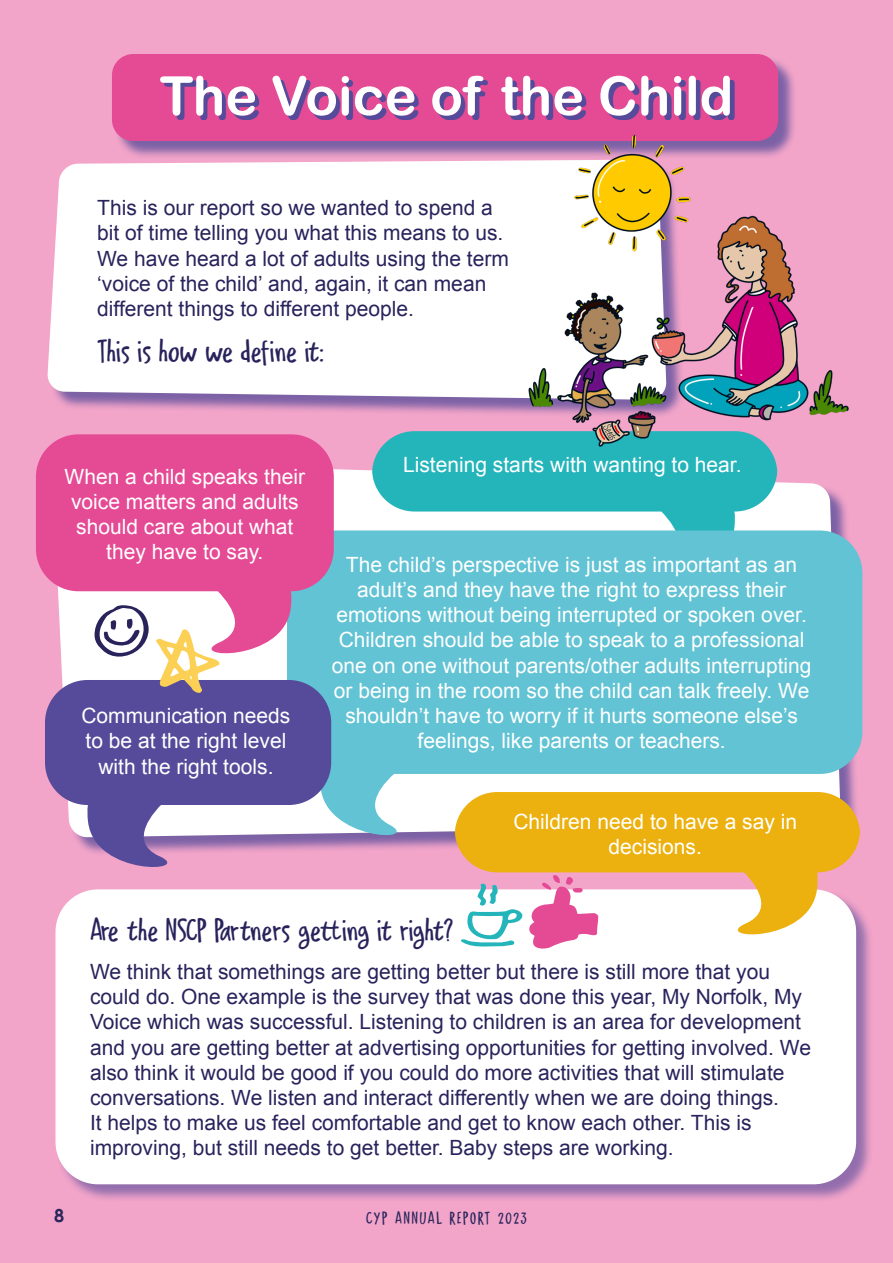
<style>
.page{position:relative;width:893px;height:1263px;background:#f2a4c9}
.page>*{position:absolute;margin:0;border:0;box-sizing:border-box;transform-origin:0 0}
.t1{font:120px "Delivery Note Doodles";color:#e54a94}
.t2{font:120px "Delivery Note Doodles";color:#24b5bb}
.t3{font:120px "Delivery Note Doodles";color:#fbd054}
.t4{font:90px "Delivery Note Doodles";color:#29235c}
.t5{font:54px "Arial Rounded MT Bold";color:#fff}
.t6{font:33px "Delivery Note";letter-spacing:-.025em;color:#29235c}
.t7{font:33px "Delivery Note";color:#29235c}
.t8{font:21px/25.2px "Arial";color:#29235c}
.t9{font:21px/25.2px "Arial";color:#fff;text-align:center}
.t10{font:18px "Delivery Note";letter-spacing:.1em;color:#29265b}
.t11{font:700 18px "Century Gothic";color:#29265b}
</style>
<div class="page">
<svg style="left:61px;top:469px;width:780px;height:211px;background:#f9eff5"></svg>
<svg style="left:372px;top:431px;width:405px;height:99px;background:#52c3c8"></svg>
<div style="left:50px;top:162px;width:635px;height:256px;background:#554b9a;opacity:.75"></div>
<div style="left:47px;top:160px;width:474px;height:240px;background:#fff"></div>
<div style="left:114px;top:56px;width:683px;height:104px;background:#554b9a;opacity:.75"></div>
<div style="left:112px;top:54px;width:666px;height:87px;background:#e54a94;border-radius:21px"></div>
<svg style="left:165px;top:80px;width:570px;height:40px"></svg>
<div style="left:56px;top:890px;width:817px;height:312px;background:#554b9a;opacity:.6"></div>
<div style="left:56px;top:889px;width:800px;height:295px;background:#fff;border-radius:43px"></div>
<svg style="left:287px;top:530px;width:575px;height:313px;background:#6fc6d7"></svg>
<svg style="left:45px;top:680px;width:286px;height:187px;background:#816ead"></svg>
<svg style="left:455px;top:792px;width:405px;height:152px;fill:#ecb10e"></svg>
<svg style="left:36px;top:434px;width:298px;height:229px;background:#e377ae"></svg>
<img style="left:521px;top:126px;width:328px;height:325px">
<p class="t5" style="left:160px;top:64px;width:575px">The Voice of the Child</p>
<p class="t8" style="left:97px;top:195px;width:413px">This is our report so we wanted to spend a bit of time telling you what this means to us.<br>We have heard a lot of adults using the term ‘voice of the child’ and, again, it can mean different things to different people.</p>
<p class="t7" style="left:97px;top:332px;width:228px">This is how we define it:</p>
<p class="t9" style="left:65px;top:464px;width:242px">When a child speaks their voice matters and adults should care about what they have to say.</p>
<p class="t4" style="left:93px;top:578px;width:59px">c</p>
<p class="t3" style="left:154px;top:588px;width:70px">u</p>
<p class="t9" style="left:81px;top:703px;width:210px">Communication needs to be at the right level with the right tools.</p>
<p class="t9" style="left:403px;top:453px;width:340px">Listening starts with wanting to hear.</p>
<p class="t9" style="left:332px;top:552px;width:481px">The child’s perspective is just as important as an adult’s and they have the right to express their emotions without being interrupted or spoken over.<br>Children should be able to speak to a professional one on one without parents/other adults interrupting or being in the room so the child can talk freely. We shouldn’t have to worry if it hurts someone else’s feelings, like parents or teachers.</p>
<p class="t9" style="left:513px;top:809px;width:285px">Children need to have a say in decisions.</p>
<p class="t1" style="left:527px;top:841px;width:75px">f</p>
<p class="t2" style="left:458px;top:845px;width:68px">i</p>
<p class="t6" style="left:90px;top:911px;width:365px">Are the NSCP Partners getting it right?</p>
<p class="t8" style="left:90px;top:959px;width:723px">We think that somethings are getting better but there is still more that you could do. One example is the survey that was done this year, My Norfolk, My Voice which was successful. Listening to children is an area for development and you are getting better at advertising opportunities for getting involved. We also think it would be good if you could do more activities that will stimulate conversations. We listen and interact differently when we are doing things.<br>It helps to make us feel comfortable and get to know each other. This is improving, but still needs to get better. Baby steps are working.</p>
<p class="t11" style="left:54px;top:1204px;width:12px">8</p>
<p class="t10" style="left:366px;top:1208px;width:162px">CYP ANNUAL REPORT 2023</p>
</div>
